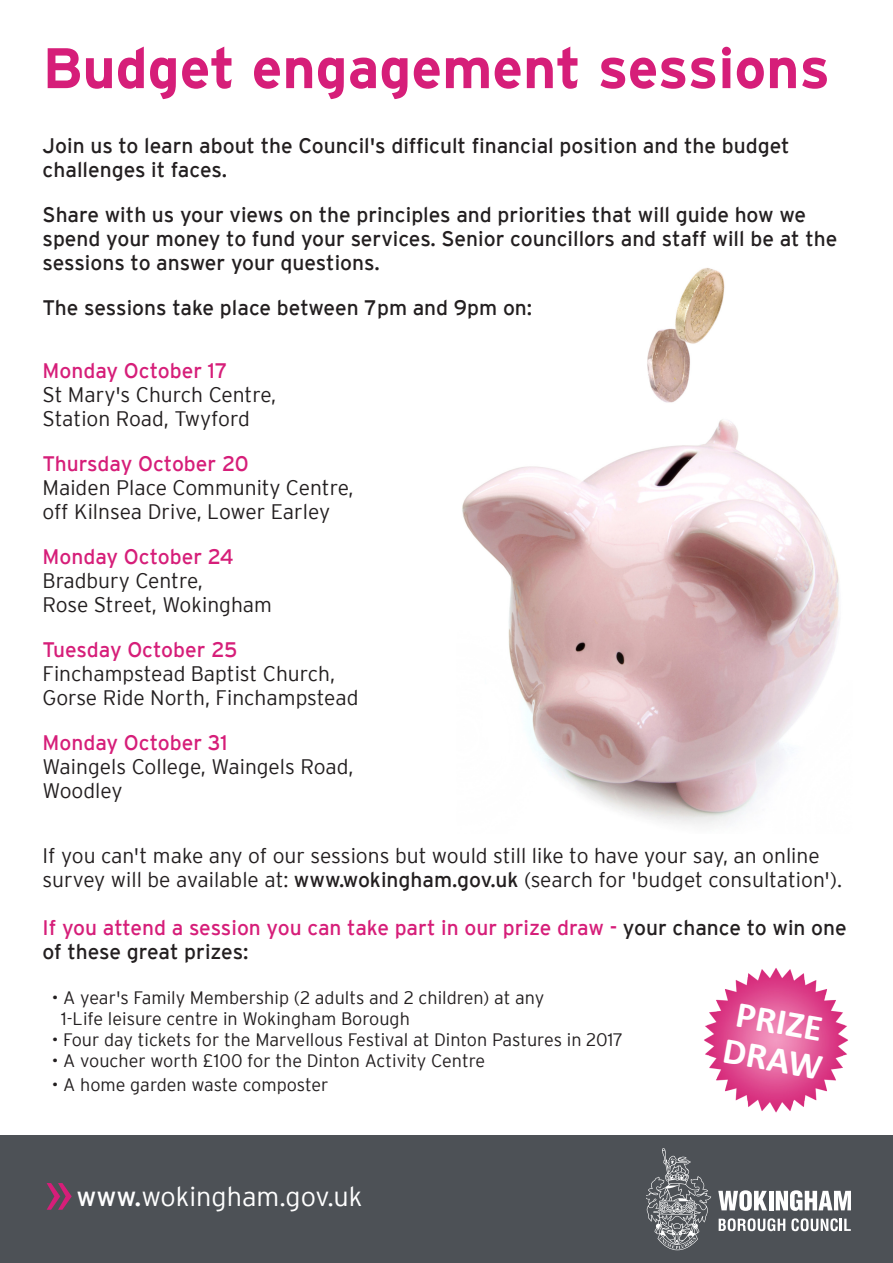
<style>
.page{position:relative;width:893px;height:1263px;background:#fff}
.page>*{position:absolute;margin:0;border:0;box-sizing:border-box;transform-origin:0 0}
.t1{font:60px "Arial";color:#d61e79}
.Spacing_between_even{font:700 57px "Interstate";color:#d61e79}
.Spacing_between_even-2{font:700 37.5px "Calibri";color:#fff}
.Spacing_between_even-3{font:300 27px "Interstate";color:#fff}
.Spacing_between_even-4{font:300 21px/24px "Interstate";color:#231f20}
.Spacing_between_even-5{font:21px/24px "Interstate";color:#231f20}
.Spacing_between_even-6{font:21px/24px "Interstate";color:#d61e79}
.Spacing_between_even-7{font:300 18px "Interstate";color:#231f20}
.s1{font-weight:400}
.s2{color:#231f20}
</style>
<div class="page">
<img style="left:462px;top:268px;width:377px;height:557px">
<div style="left:0;top:1135px;width:893px;height:128px;background:#4d5156"></div>
<svg style="left:718px;top:1190px;width:49px;height:21px"></svg>
<hr style="left:769px;top:1191px;width:4px;height:19px;background:#fff">
<svg style="left:776px;top:1190px;width:74px;height:21px"></svg>
<svg style="left:719px;top:1218px;width:66px;height:13px"></svg>
<svg style="left:791px;top:1218px;width:59px;height:13px"></svg>
<svg style="left:646px;top:1148px;width:65px;height:102px"></svg>
<img style="left:704px;top:968px;width:144px;height:145px">
<p class="Spacing_between_even" style="left:43px;top:36px;width:789px">Budget engagement sessions</p>
<p class="Spacing_between_even-5" style="left:43px;top:133px;width:749px">Join us to learn about the Council's difficult financial position and the budget challenges it faces.</p>
<p class="Spacing_between_even-5" style="left:43px;top:202px;width:796px">Share with us your views on the principles and priorities that will guide how we spend your money to fund your services. Senior councillors and staff will be at the sessions to answer your questions.</p>
<p class="Spacing_between_even-5" style="left:43px;top:295px;width:491px">The sessions take place between 7pm and 9pm on:</p>
<p class="Spacing_between_even-6" style="left:43px;top:359px;width:187px">Monday October 17</p>
<p class="Spacing_between_even-4" style="left:43px;top:383px;width:235px">St Mary's Church Centre,</p>
<p class="Spacing_between_even-4" style="left:43px;top:407px;width:209px">Station Road, Twyford</p>
<p class="Spacing_between_even-6" style="left:43px;top:452px;width:208px">Thursday October 20</p>
<p class="Spacing_between_even-4" style="left:43px;top:476px;width:313px">Maiden Place Community Centre,</p>
<p class="Spacing_between_even-4" style="left:43px;top:500px;width:289px">off Kilnsea Drive, Lower Earley</p>
<p class="Spacing_between_even-6" style="left:43px;top:545px;width:193px">Monday October 24</p>
<p class="Spacing_between_even-4" style="left:43px;top:569px;width:162px">Bradbury Centre,</p>
<p class="Spacing_between_even-4" style="left:43px;top:593px;width:231px">Rose Street, Wokingham</p>
<p class="Spacing_between_even-6" style="left:43px;top:638px;width:196px">Tuesday October 25</p>
<p class="Spacing_between_even-4" style="left:43px;top:662px;width:294px">Finchampstead Baptist Church,</p>
<p class="Spacing_between_even-4" style="left:43px;top:686px;width:317px">Gorse Ride North, Finchampstead</p>
<p class="Spacing_between_even-6" style="left:43px;top:731px;width:187px">Monday October 31</p>
<p class="Spacing_between_even-4" style="left:43px;top:755px;width:313px">Waingels College, Waingels Road,</p>
<p class="Spacing_between_even-4" style="left:43px;top:779px;width:82px">Woodley</p>
<p class="Spacing_between_even-4" style="left:43px;top:843px;width:801px">If you can't make any of our sessions but would still like to have your say, an online survey will be available at: <span class="s1">www.wokingham.gov.uk</span> (search for 'budget consultation').</p>
<p class="Spacing_between_even-6" style="left:43px;top:915px;width:806px">If you attend a session you can take part in our prize draw - <span class="s2">your chance to win one of these great prizes:</span></p>
<p class="Spacing_between_even-7" style="left:52px;top:987px;width:494px">• A year's Family Membership (2 adults and 2 children) at any</p>
<p class="Spacing_between_even-7" style="left:61px;top:1008px;width:350px">1-Life leisure centre in Wokingham Borough</p>
<p class="Spacing_between_even-7" style="left:52px;top:1029px;width:573px">• Four day tickets for the Marvellous Festival at Dinton Pastures in 2017</p>
<p class="Spacing_between_even-7" style="left:52px;top:1050px;width:435px">• A voucher worth £100 for the Dinton Activity Centre</p>
<p class="Spacing_between_even-7" style="left:52px;top:1074px;width:278px">• A home garden waste composter</p>
<p class="Spacing_between_even-2" style="left:740px;top:990px;width:89px;rotate:10deg">PRIZE</p>
<p class="Spacing_between_even-2" style="left:728px;top:1026px;width:101px;rotate:10deg">DRAW</p>
<p class="t1" style="left:43px;top:1151px;width:35px">»</p>
<p class="Spacing_between_even-3" style="left:77px;top:1181px;width:287px"><span class="s1">www.</span>wokingham.gov.uk</p>
</div>
